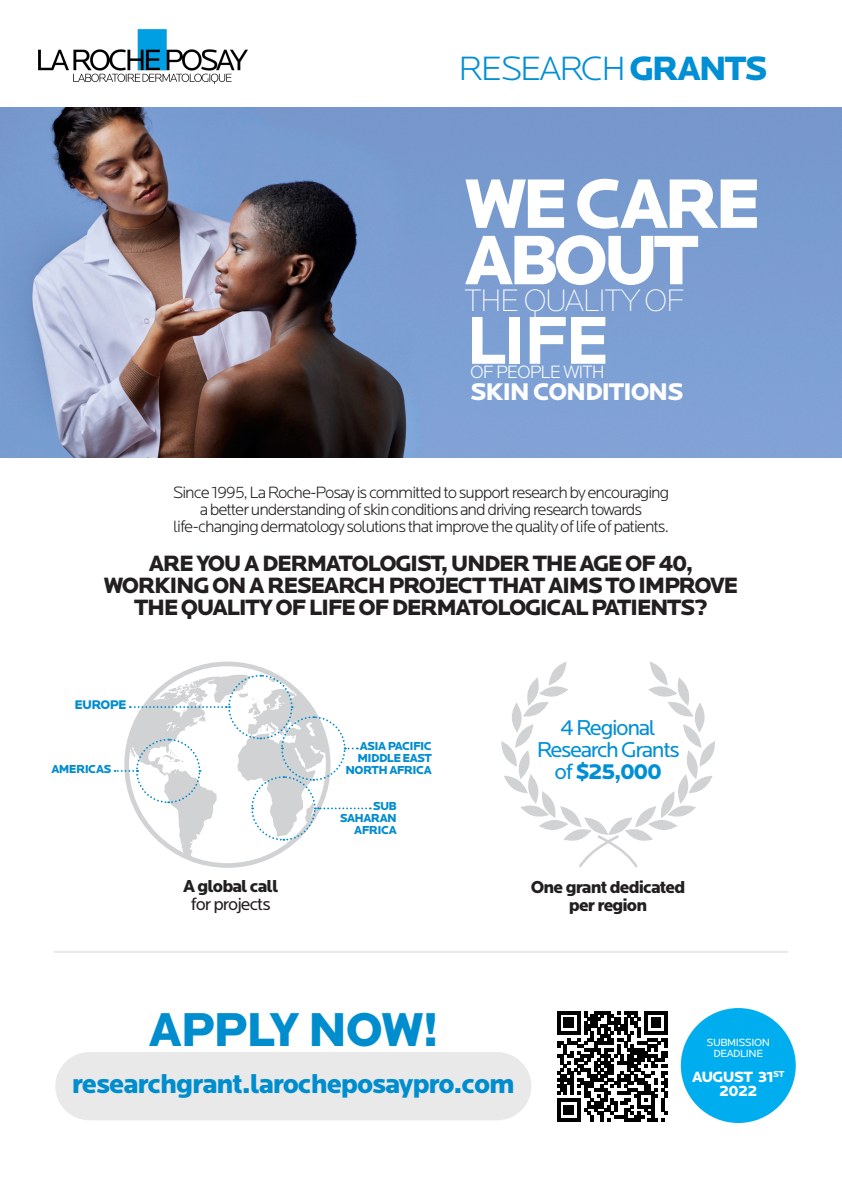
<style>
.page{position:relative;width:842px;height:1191px;background:#fff}
.page>*{position:absolute;margin:0;border:0;box-sizing:border-box;transform-origin:0 0}
.t1{font:900 72.6px "Locator";letter-spacing:-.07em;color:#fff}
.t2{font:700 70.3px "Locator";color:#fff}
.t3{font:900 49.3px "Locator";letter-spacing:-.03em;color:#008dce}
.t4{font:300 35px "Locator";letter-spacing:-.06em;color:#008fd5}
.t5{font:200 32.2px "Locator";letter-spacing:-.05em;color:#fff}
.t6{font:900 28.4px "Locator";letter-spacing:-.04em;color:#008dce}
.t7{font:900 25px "Locator";letter-spacing:-.05em;color:#fff}
.t8{font:900 23px "Locator";letter-spacing:-.06em;color:#231f20}
.t9{font:22.3px "Locator";letter-spacing:-.06em;color:#008fd5}
.t10{font:900 22.3px "Locator";color:#008fd5}
.t11{font:300 18.5px "Locator";letter-spacing:-.05em;color:#fff}
.t12{font:900 18px "Locator";letter-spacing:-.05em;color:#231f20}
.t13{font:18px "Locator";letter-spacing:-.05em;color:#231f20}
.t14{font:300 17px "Locator";letter-spacing:-.06em;color:#231f20}
.t15{font:900 15.4px "Locator";letter-spacing:-.05em;color:#fff}
.t16{font:900 13px "Locator";letter-spacing:-.05em;color:#008dce}
.t17{font:900 12px "Locator";letter-spacing:-.05em;color:#008dce}
.t18{font:10.8px "Locator";letter-spacing:-.04em;color:#fff}
.s1{font-weight:900}
.s2{font-weight:400}
</style>
<div class="page">
<div style="left:681px;top:1008px;width:115px;height:115px;background:#00aeef;border-radius:50%"></div>
<div style="left:55px;top:1052px;width:476px;height:68px;background:#e9e9e9;border-radius:34px"></div>
<svg style="left:557px;top:1011px;width:111px;height:110px"></svg>
<img style="left:0;top:107px;width:842px;height:351px">
<hr style="left:54px;top:950px;width:734px;height:3px;background:#231f20">
<svg style="left:512px;top:702px;width:10px;height:30px"></svg>
<svg style="left:523px;top:662px;width:45px;height:55px"></svg>
<svg style="left:695px;top:702px;width:10px;height:30px"></svg>
<svg style="left:648px;top:661px;width:45px;height:56px"></svg>
<svg style="left:501px;top:724px;width:214px;height:143px"></svg>
<svg style="left:179px;top:661px;width:97px;height:207px"></svg>
<svg style="left:115px;top:674px;width:256px;height:188px"></svg>
<img style="left:38px;top:30px;width:209px;height:53px">
<p class="t4" style="left:459px;top:50px;width:310px">RESEARCH <span class="s1">GRANTS</span></p>
<p class="t1" style="left:465px;top:160px;width:298px">WE CARE</p>
<p class="t1" style="left:465px;top:217px;width:236px">ABOUT</p>
<p class="t5" style="left:465px;top:284px;width:222px">THE QUALITY OF</p>
<p class="t2" style="left:466px;top:299px;width:145px">LIFE</p>
<p class="t11" style="left:470px;top:363px;width:136px">OF PEOPLE WITH</p>
<p class="t7" style="left:470px;top:376px;width:215px">SKIN CONDITIONS</p>
<p class="t14" style="left:173px;top:483px;width:498px">Since 1995, La Roche-Posay is committed to support research by encouraging</p>
<p class="t14" style="left:200px;top:500px;width:444px">a better understanding of skin conditions and driving research towards</p>
<p class="t14" style="left:173px;top:517px;width:497px">life-changing dermatology solutions that improve the quality of life of patients.</p>
<p class="t8" style="left:149px;top:549px;width:546px">ARE YOU A DERMATOLOGIST, UNDER THE AGE OF 40,</p>
<p class="t8" style="left:104px;top:571px;width:636px">WORKING ON A RESEARCH PROJECT THAT AIMS TO IMPROVE</p>
<p class="t8" style="left:134px;top:593px;width:575px">THE QUALITY OF LIFE OF DERMATOLOGICAL PATIENTS?</p>
<p class="t16" style="left:74px;top:697px;width:53px">EUROPE</p>
<p class="t17" style="left:51px;top:761px;width:61px">AMERICAS</p>
<p class="t12" style="left:183px;top:875px;width:97px">A global call</p>
<p class="t13" style="left:191px;top:894px;width:81px">for projects</p>
<p class="t17" style="left:360px;top:738px;width:74px">ASIA PACIFIC</p>
<p class="t17" style="left:357px;top:750px;width:76px">MIDDLE EAST</p>
<p class="t17" style="left:346px;top:762px;width:88px">NORTH AFRICA</p>
<p class="t17" style="left:373px;top:798px;width:26px">SUB</p>
<p class="t17" style="left:340px;top:810px;width:59px">SAHARAN</p>
<p class="t17" style="left:354px;top:822px;width:44px">AFRICA</p>
<p class="t9" style="left:561px;top:715px;width:97px">4 Regional</p>
<p class="t9" style="left:537px;top:737px;width:144px">Research Grants</p>
<p class="t10" style="left:554px;top:758px;width:109px"><span class="s2">of</span> $25,000</p>
<p class="t12" style="left:531px;top:876px;width:156px">One grant dedicated</p>
<p class="t12" style="left:569px;top:894px;width:80px">per region</p>
<p class="t3" style="left:149px;top:999px;width:292px">APPLY NOW!</p>
<p class="t6" style="left:72px;top:1066px;width:444px">researchgrant.larocheposaypro.com</p>
<p class="t18" style="left:707px;top:1036px;width:65px">SUBMISSION</p>
<p class="t18" style="left:713px;top:1047px;width:51px">DEADLINE</p>
<p class="t15" style="left:692px;top:1067px;width:94px">AUGUST 31<sup>ST</sup></p>
<p class="t15" style="left:719px;top:1081px;width:39px">2022</p>
</div>
